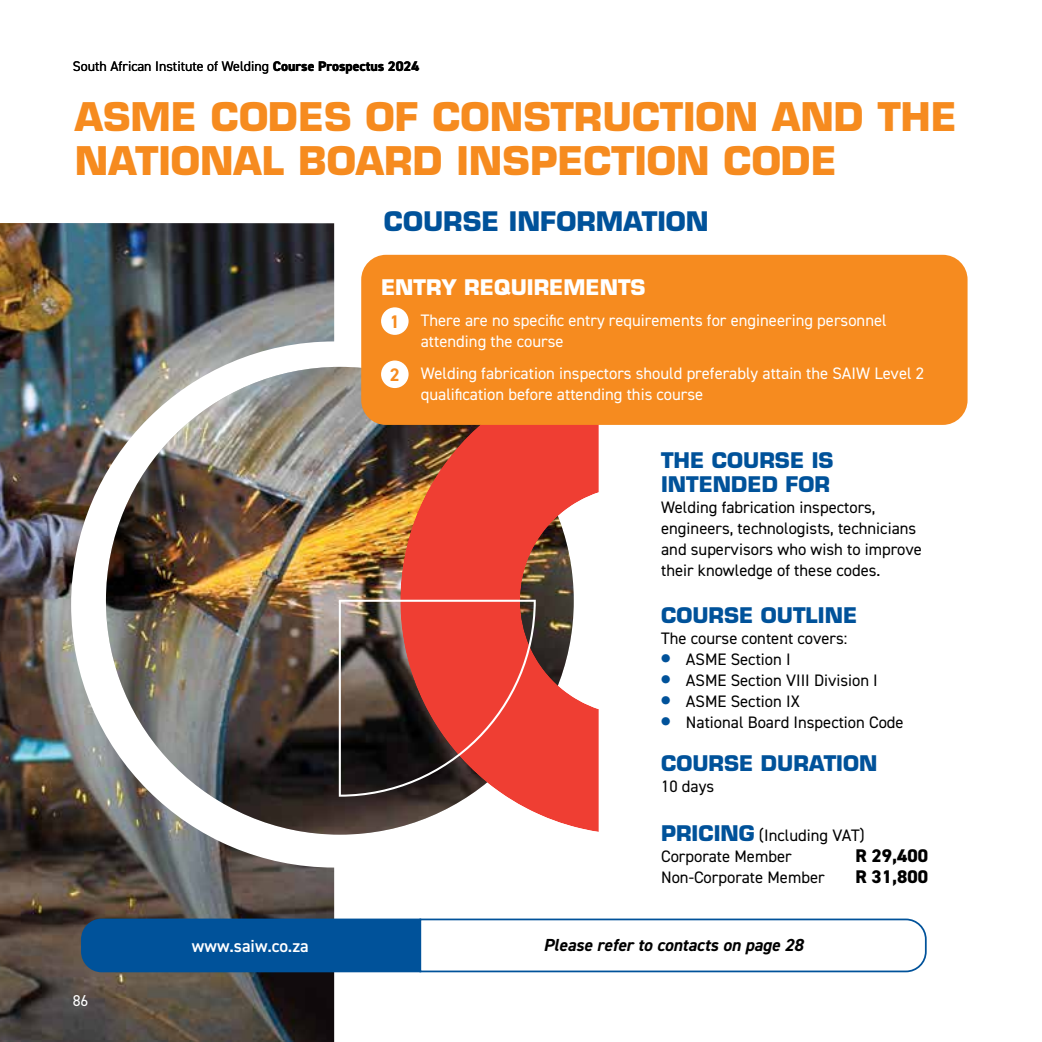
<style>
.page{position:relative;width:1042px;height:1042px;background:#fff}
.page>*{position:absolute;margin:0;border:0;box-sizing:border-box;transform-origin:0 0}
.t1{font:700 38.5px/43.8px "Eurostile LT Std";color:#f68b1f}
.t2{font:700 26.25px "Eurostile LT Std";color:#00529a}
.t3{font:700 21px/24.5px "Eurostile LT Std";color:#00529a}
.t4{font:700 21px "Eurostile LT Std";color:#fff}
.t5{font:800 18.38px "DIN2014";color:#000}
.t6{font:italic 700 17.5px "DIN2014";color:#000}
.t7{font:600 17.5px "DIN2014";color:#fff}
.t8{font:16.62px/21px "DIN2014";color:#000}
.t9{font:16.62px/21px "DIN2014";color:#fff}
.t10{font:15.75px "DIN2014";color:#fff}
.t11{font:14px "DIN2014";color:#000}
.s1{font-weight:800}
.s2{font-weight:700;font-size:18.2px;color:#f68b1f}
.s3{font-weight:800;font-size:31.5px;color:#00529a}
.s4{font-family:"Eurostile LT Std";font-weight:700;font-size:21px;color:#00529a}
</style>
<div class="page">
<img style="left:0;top:223px;width:334px;height:819px">
<img style="left:106px;top:367px;width:468px;height:467px;border-radius:234px">
<svg style="left:400px;top:425px;width:198px;height:407px;fill:#ef3e33"></svg>
<svg style="left:339px;top:600px;width:197px;height:196px;background:#9b3f38"></svg>
<div style="left:361px;top:255px;width:606px;height:170px;background:#f68b1f;border-radius:25px"></div>
<div style="left:381px;top:307px;width:27px;height:28px;background:#fff;border-radius:50%"></div>
<div style="left:381px;top:360px;width:27px;height:28px;background:#fff;border-radius:50%"></div>
<svg style="left:80px;top:917px;width:847px;height:56px"></svg>
<p class="t11" style="left:73px;top:58px;width:348px">South African Institute of Welding <span class="s1">Course Prospectus 2024</span></p>
<h1 class="t1" style="left:75px;top:95px;width:884px">ASME CODES OF CONSTRUCTION AND THE<br>NATIONAL BOARD INSPECTION CODE</h1>
<h2 class="t2" style="left:384px;top:205px;width:326px">COURSE INFORMATION</h2>
<p class="t4" style="left:381px;top:274px;width:266px">ENTRY REQUIREMENTS</p>
<p class="t9" style="left:421px;top:310px;width:467px;text-indent:-31px"><span class="s2">1</span> There are no specific entry requirements for engineering personnel attending the course</p>
<p class="t9" style="left:421px;top:363px;width:505px;text-indent:-31px"><span class="s2">2</span> Welding fabrication inspectors should preferably attain the SAIW Level 2 qualification before attending this course</p>
<p class="t3" style="left:661px;top:448px;width:174px">THE COURSE IS<br>INTENDED FOR</p>
<p class="t8" style="left:661px;top:497px;width:262px">Welding fabrication inspectors, engineers, technologists, technicians and supervisors who wish to improve their knowledge of these codes.</p>
<p class="t3" style="left:661px;top:603px;width:198px">COURSE OUTLINE</p>
<p class="t8" style="left:661px;top:627px;width:188px">The course content covers:</p>
<p class="t8" style="left:661px;top:648px;width:131px"><span class="s3">•</span> ASME Section I</p>
<p class="t8" style="left:661px;top:669px;width:218px"><span class="s3">•</span> ASME Section VIII Division I</p>
<p class="t8" style="left:661px;top:690px;width:140px"><span class="s3">•</span> ASME Section IX</p>
<p class="t8" style="left:661px;top:711px;width:244px"><span class="s3">•</span> National Board Inspection Code</p>
<p class="t3" style="left:661px;top:750px;width:218px">COURSE DURATION</p>
<p class="t8" style="left:661px;top:775px;width:55px">10 days</p>
<p class="t8" style="left:661px;top:825px;width:205px"><span class="s4">PRICING</span> (Including VAT)<br>Corporate Member</p>
<p class="t5" style="left:855px;top:844px;width:74px">R 29,400</p>
<p class="t8" style="left:661px;top:867px;width:165px">Non-Corporate Member</p>
<p class="t5" style="left:855px;top:865px;width:74px">R 31,800</p>
<p class="t10" style="left:73px;top:991px;width:17px">86</p>
<p class="t7" style="left:192px;top:934px;width:118px">www.saiw.co.za</p>
<p class="t6" style="left:543px;top:933px;width:261px">Please refer to contacts on page 28</p>
</div>
